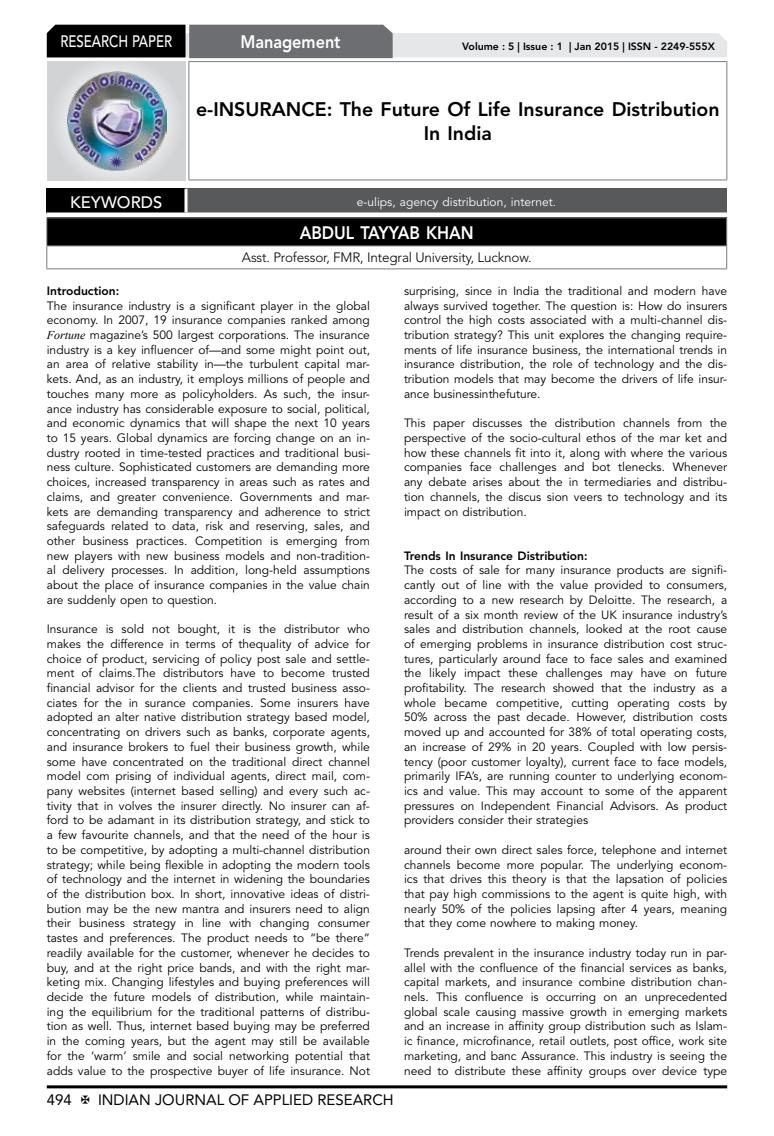
<style>
.page{position:relative;width:774px;height:1136px;background:#fff}
.page>*{position:absolute;margin:0;border:0;box-sizing:border-box;transform-origin:0 0}
.t1{font:800 19.5px/24.3px "Avenir LT Std";color:#000;text-align:center}
.t2{font:800 18px "Avenir LT Std";color:#fff;scale:.9 1}
.t3{font:500 16.5px "Avenir LT Std";color:#fff;scale:.8 1}
.t4{font:500 16.5px "Avenir LT Std";color:#fff}
.t5{font:15px "Avenir LT Std";color:#000}
.t6{font:300 13.5px "Avenir LT Std";letter-spacing:-.01em;color:#000}
.t7{font:12px/14.7px "Avenir LT Std";color:#000;text-align:justify}
.t8{font:800 12px "Avenir LT Std";color:#000}
.t9{font:12px "Avenir LT Std";color:#fff}
.t10{font:800 10.5px "Avenir LT Std";color:#000}
.s1{font-family:"Times New Roman";font-style:italic}
</style>
<div class="page">
<hr style="left:47px;top:1085px;width:680px;height:3px;background:#000">
<div style="left:48px;top:62px;width:137px;height:118px;background:linear-gradient(to right,#d9dadb,#d9dadb)"></div>
<img style="left:68px;top:71px;width:99px;height:100px">
<svg style="left:47px;top:25px;width:680px;height:33px;background:#979899"></svg>
<hr style="left:188px;top:61px;width:539px;height:1px;background:#808285">
<hr style="left:188px;top:62px;width:1px;height:117px;background:#808285">
<hr style="left:726px;top:62px;width:1px;height:117px;background:#808285">
<hr style="left:188px;top:179px;width:539px;height:1px;background:#808285">
<div style="left:47px;top:218px;width:680px;height:28px;background:#000"></div>
<hr style="left:46px;top:217px;width:681px;height:1px;background:#808285">
<hr style="left:46px;top:245px;width:681px;height:1px;background:#808285">
<svg style="left:46px;top:218px;width:1px;height:50px"></svg>
<svg style="left:726px;top:218px;width:1px;height:50px"></svg>
<hr style="left:46px;top:268px;width:681px;height:1px;background:#808285">
<div style="left:46px;top:189px;width:140px;height:25px;background:#000"></div>
<div style="left:186px;top:189px;width:541px;height:25px;background:#58595b"></div>
<hr style="left:184px;top:189px;width:3px;height:23px;background:#fff">
<hr style="left:46px;top:212px;width:140px;height:3px;background:#fff">
<hr style="left:186px;top:212px;width:541px;height:3px;background:#fff">
<h3 class="t3" style="left:60px;top:32px;width:139px">RESEARCH PAPER</h3>
<h2 class="t2" style="left:240px;top:31px;width:113px">Management</h2>
<p class="t10" style="left:462px;top:41px;width:254px">Volume : 5 | Issue : 1 | Jan 2015 | ISSN - 2249-555X</p>
<h1 class="t1" style="left:196px;top:97px;width:525px">e-INSURANCE: The Future Of Life Insurance Distribution<br>In India</h1>
<h3 class="t4" style="left:70px;top:192px;width:94px">KEYWORDS</h3>
<p class="t9" style="left:357px;top:195px;width:201px">e-ulips, agency distribution, internet.</p>
<h2 class="t2" style="left:300px;top:222px;width:195px">ABDUL TAYYAB KHAN</h2>
<p class="t6" style="left:242px;top:250px;width:291px">Asst. Professor, FMR, Integral University, Lucknow.</p>
<p class="t8" style="left:47px;top:283px;width:74px">Introduction:</p>
<p class="t7" style="left:47px;top:298px;width:325px">The insurance industry is a significant player in the global economy. In 2007, 19 insurance companies ranked among <span class="s1">Fortune</span> magazine’s 500 largest corporations. The insurance industry is a key influencer of—and some might point out, an area of relative stability in—the turbulent capital mar&shy;kets. And, as an industry, it employs millions of people and touches many more as policyholders. As such, the insur&shy;ance industry has considerable exposure to social, political, and economic dynamics that will shape the next 10 years to 15 years. Global dynamics are forcing change on an in&shy;dustry rooted in time-tested practices and traditional busi&shy;ness culture. Sophisticated customers are demanding more choices, increased transparency in areas such as rates and claims, and greater convenience. Governments and mar&shy;kets are demanding transparency and adherence to strict safeguards related to data, risk and reserving, sales, and other business practices. Competition is emerging from new players with new business models and non-tradition&shy;al delivery processes. In addition, long-held assumptions about the place of insurance companies in the value chain are suddenly open to question.</p>
<p class="t7" style="left:47px;top:622px;width:325px">Insurance is sold not bought, it is the distributor who makes the difference in terms of thequality of advice for choice of product, servicing of policy post sale and settle&shy;ment of claims.The distributors have to become trusted financial advisor for the clients and trusted business asso&shy;ciates for the in surance companies. Some insurers have adopted an alter native distribution strategy based model, concentrating on drivers such as banks, corporate agents, and insurance brokers to fuel their business growth, while some have concentrated on the traditional direct channel model com prising of individual agents, direct mail, com&shy;pany websites (internet based selling) and every such ac&shy;tivity that in volves the insurer directly. No insurer can af&shy;ford to be adamant in its distribution strategy, and stick to a few favourite channels, and that the need of the hour is to be competitive, by adopting a multi-channel distribution strategy; while being flexible in adopting the modern tools of technology and the internet in widening the boundaries of the distribution box. In short, innovative ideas of distri&shy;bution may be the new mantra and insurers need to align their business strategy in line with changing consumer tastes and preferences. The product needs to “be there” readily available for the customer, whenever he decides to buy, and at the right price bands, and with the right mar&shy;keting mix. Changing lifestyles and buying preferences will decide the future models of distribution, while maintain&shy;ing the equilibrium for the traditional patterns of distribu&shy;tion as well. Thus, internet based buying may be preferred in the coming years, but the agent may still be available for the ‘warm’ smile and social networking potential that adds value to the prospective buyer of life insurance. Not</p>
<p class="t5" style="left:47px;top:1090px;width:27px">494</p>
<p class="t5" style="left:98px;top:1090px;width:297px">INDIAN JOURNAL OF APPLIED RESEARCH</p>
<p class="t7" style="left:404px;top:284px;width:325px">surprising, since in India the traditional and modern have always survived together. The question is: How do insurers control the high costs associated with a multi-channel dis&shy;tribution strategy? This unit explores the changing require&shy;ments of life insurance business, the international trends in insurance distribution, the role of technology and the dis&shy;tribution models that may become the drivers of life insur&shy;ance businessinthefuture.</p>
<p class="t7" style="left:404px;top:416px;width:325px">This paper discusses the distribution channels from the perspective of the socio-cultural ethos of the mar ket and how these channels fit into it, along with where the various companies face challenges and bot tlenecks. Whenever any debate arises about the in termediaries and distribu&shy;tion channels, the discus sion veers to technology and its impact on distribution.</p>
<p class="t8" style="left:404px;top:548px;width:185px">Trends In Insurance Distribution:</p>
<p class="t7" style="left:404px;top:563px;width:325px">The costs of sale for many insurance products are signifi&shy;cantly out of line with the value provided to consumers, according to a new research by Deloitte. The research, a result of a six month review of the UK insurance industry’s sales and distribution channels, looked at the root cause of emerging problems in insurance distribution cost struc&shy;tures, particularly around face to face sales and examined the likely impact these challenges may have on future profitability. The research showed that the industry as a whole became competitive, cutting operating costs by 50% across the past decade. However, distribution costs moved up and accounted for 38% of total operating costs, an increase of 29% in 20 years. Coupled with low persis&shy;tency (poor customer loyalty), current face to face models, primarily IFA’s, are running counter to underlying econom&shy;ics and value. This may account to some of the apparent pressures on Independent Financial Advisors. As product providers consider their strategies</p>
<p class="t7" style="left:404px;top:842px;width:325px">around their own direct sales force, telephone and internet channels become more popular. The underlying econom&shy;ics that drives this theory is that the lapsation of policies that pay high commissions to the agent is quite high, with nearly 50% of the policies lapsing after 4 years, meaning that they come nowhere to making money.</p>
<p class="t7" style="left:404px;top:945px;width:325px">Trends prevalent in the insurance industry today run in par&shy;allel with the confluence of the financial services as banks, capital markets, and insurance combine distribution chan&shy;nels. This confluence is occurring on an unprecedented global scale causing massive growth in emerging markets and an increase in affinity group distribution such as Islam&shy;ic finance, microfinance, retail outlets, post office, work site marketing, and banc Assurance. This industry is seeing the need to distribute these affinity groups over device type</p>
</div>
